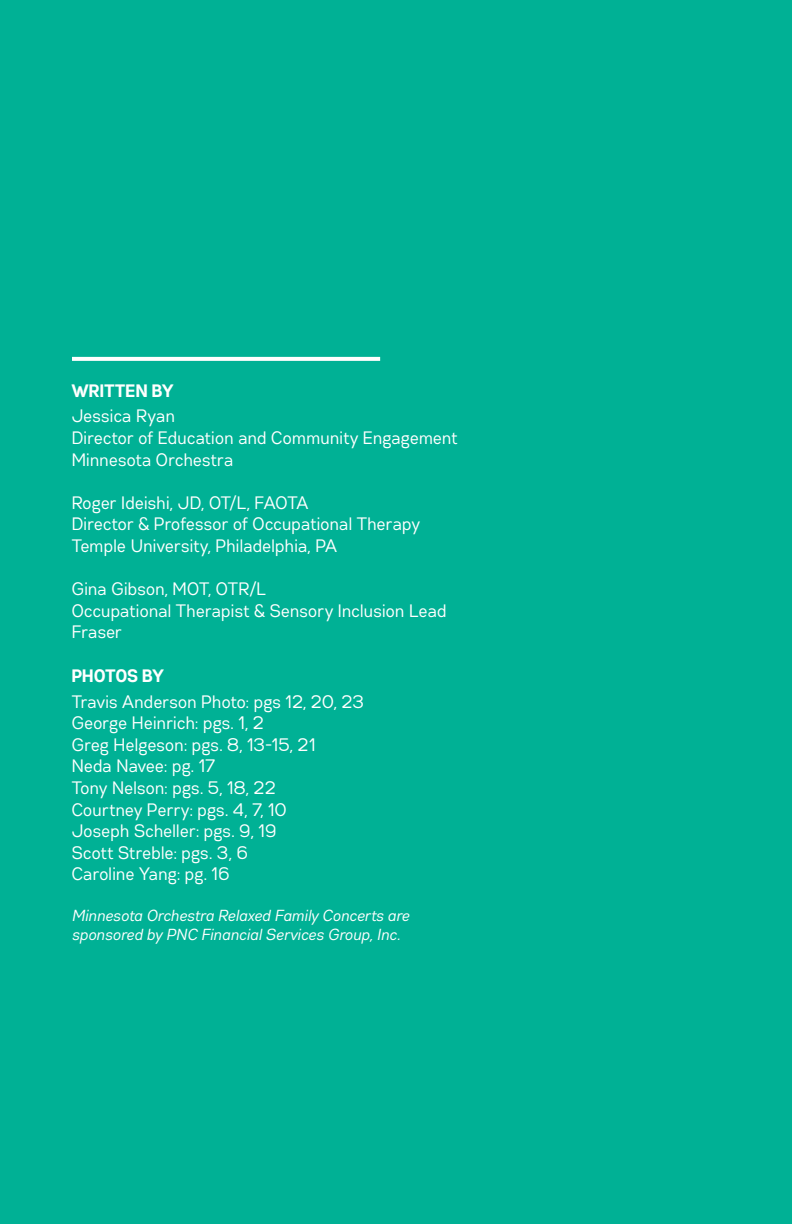
<style>
.page{position:relative;width:792px;height:1224px;background:#00b195}
.page>*{position:absolute;margin:0;border:0;box-sizing:border-box;transform-origin:0 0}
.t1{font:18px/21.6px "Gabriel Orchestra Cond Normal";letter-spacing:.01em;color:#fff}
.t2{font:700 18px "Gabriel Orchestra Cond";letter-spacing:.01em;color:#fff}
.t3{font:16px/19.2px "Gabriel Orchestra Cnd Normal It";letter-spacing:.015em;color:#fff}
</style>
<div class="page">
<svg style="left:72px;top:357px;width:308px;height:4px"></svg>
<p class="t2" style="left:72px;top:380px;width:103px">WRITTEN BY</p>
<p class="t1" style="left:72px;top:406px;width:387px">Jessica Ryan<br>Director of Education and Community Engagement<br>Minnesota Orchestra</p>
<p class="t1" style="left:72px;top:492px;width:350px">Roger Ideishi, JD, OT/L, FAOTA<br>Director &amp; Professor of Occupational Therapy<br>Temple University, Philadelphia, PA</p>
<p class="t1" style="left:72px;top:578px;width:376px">Gina Gibson, MOT, OTR/L<br>Occupational Therapist &amp; Sensory Inclusion Lead<br>Fraser</p>
<p class="t2" style="left:72px;top:665px;width:94px">PHOTOS BY</p>
<p class="t1" style="left:72px;top:691px;width:294px">Travis Anderson Photo: pgs 12, 20, 23<br>George Heinrich: pgs. 1, 2<br>Greg Helgeson: pgs. 8, 13-15, 21<br>Neda Navee: pg. 17<br>Tony Nelson: pgs. 5, 18, 22<br>Courtney Perry: pgs. 4, 7, 10<br>Joseph Scheller: pgs. 9, 19<br>Scott Streble: pgs. 3, 6<br>Caroline Yang: pg. 16</p>
<p class="t3" style="left:72px;top:906px;width:339px">Minnesota Orchestra Relaxed Family Concerts are sponsored by PNC Financial Services Group, Inc.</p>
</div>
